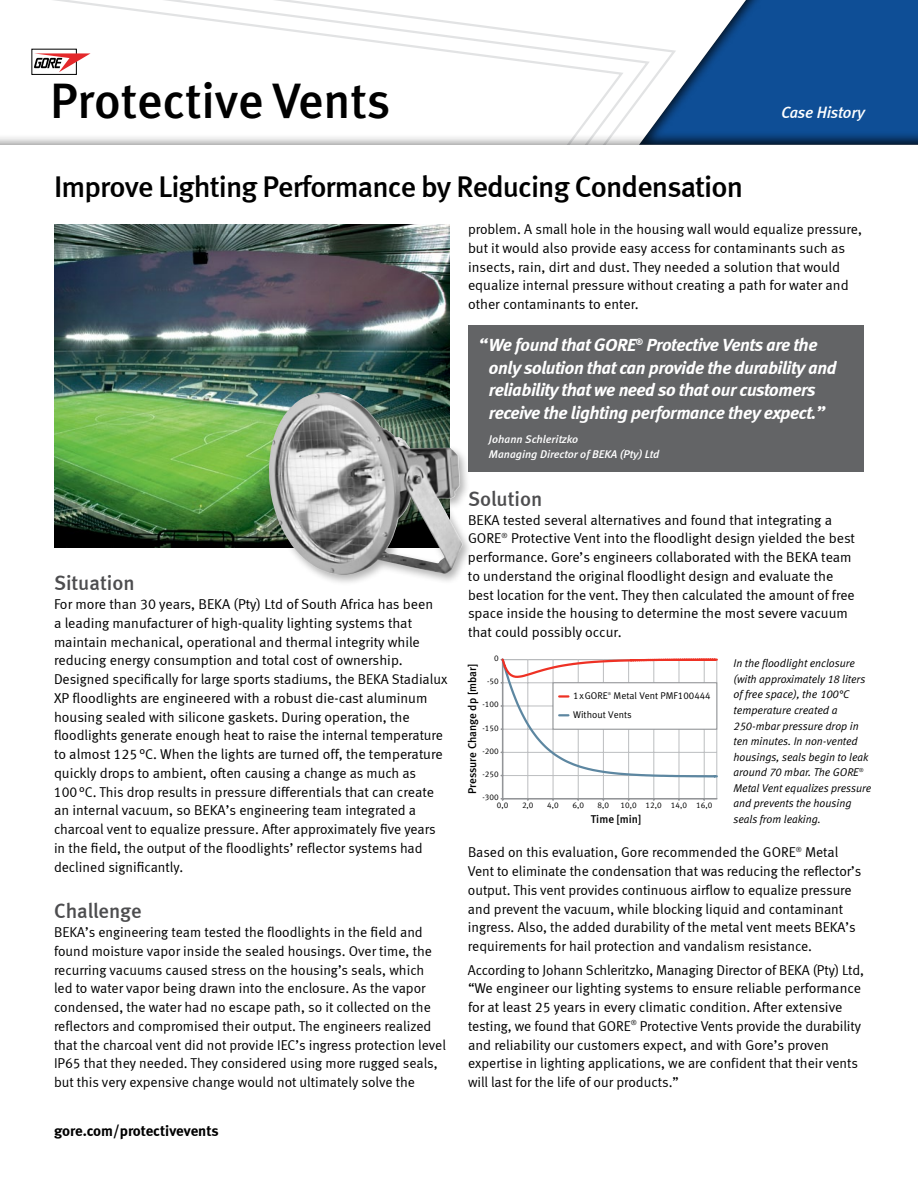
<style>
.page{position:relative;width:918px;height:1188px;background:#fff}
.page>*{position:absolute;margin:0;border:0;box-sizing:border-box;transform-origin:0 0}
.t1{font:49.65px "Meta Medium LF";color:#000}
.t2{font:30px "Meta Medium LF";letter-spacing:-.03em;color:#000}
.t3{font:21px "Meta Medium LF";color:#4d4d4f}
.t4{font:italic 18px/22.5px "Meta Bold LF";letter-spacing:-.02em;color:#fff}
.t5{font:italic 16.5px "Meta Medium LF";letter-spacing:-.01em;color:#fff}
.t6{font:15px "Meta Bold LF";color:#000}
.t7{font:14.25px/18.8px "Meta Normal LF";color:#000}
.t8{font:italic 11.25px/15.6px "Meta Normal LF";color:#000}
.t9{font:italic 11.25px/15px "Meta Medium LF";color:#fff}
.t10{font:11.25px "Meta Medium LF";color:#000}
.t11{font:9.75px "Meta Normal LF";letter-spacing:.005em;color:#000}
.t12{font:8.25px "Meta Normal LF";color:#000}
.t13{font:3.9px "Meta Normal LF";color:#000}
</style>
<div class="page">
<img style="left:54px;top:224px;width:396px;height:323px">
<div style="left:0;top:0;width:918px;height:147px;background:#000;opacity:.7"></div>
<div style="left:638px;top:0;width:280px;height:146px;background:#000;opacity:.75"></div>
<svg style="left:500px;top:658px;width:218px;height:142px"></svg>
<div style="left:468px;top:326px;width:396px;height:146px;background:#636466"></div>
<div style="left:264px;top:389px;width:209px;height:198px;background:#000;opacity:.3"></div>
<img style="left:268px;top:392px;width:195px;height:187px">
<div style="left:32px;top:49px;width:44px;height:25px;background:#fff"></div>
<div style="left:32px;top:49px;width:45px;height:26px;border:1px solid #000"></div>
<svg style="left:34px;top:53px;width:57px;height:19px"></svg>
<h1 class="t1" style="left:50px;top:72px;width:342px">Protective Vents</h1>
<p class="t5" style="left:781px;top:102px;width:85px">Case History</p>
<h2 class="t2" style="left:54px;top:169px;width:691px">Improve Lighting Performance by Reducing Condensation</h2>
<p class="t7" style="left:468px;top:220px;width:395px">problem. A small hole in the housing wall would equalize pressure, but it would also provide easy access for contaminants such as insects, rain, dirt and dust. They needed a solution that would equalize internal pressure without creating a path for water and other contaminants to enter.</p>
<h3 class="t3" style="left:54px;top:571px;width:82px">Situation</h3>
<p class="t7" style="left:54px;top:595px;width:395px">For more than 30 years, BEKA (Pty) Ltd of South Africa has been<br>a leading manufacturer of high-quality lighting systems that maintain mechanical, operational and thermal integrity while reducing energy consumption and total cost of ownership.<br>Designed specifically for large sports stadiums, the BEKA Stadialux XP floodlights are engineered with a robust die-cast aluminum housing sealed with silicone gaskets. During operation, the floodlights generate enough heat to raise the internal temperature to almost 125°C. When the lights are turned off, the temperature quickly drops to ambient, often causing a change as much as 100°C. This drop results in pressure differentials that can create an internal vacuum, so BEKA’s engineering team integrated a charcoal vent to equalize pressure. After approximately five years in the field, the output of the floodlights’ reflector systems had declined significantly.</p>
<h3 class="t3" style="left:54px;top:899px;width:89px">Challenge</h3>
<p class="t7" style="left:54px;top:923px;width:394px">BEKA’s engineering team tested the floodlights in the field and found moisture vapor inside the sealed housings. Over time, the recurring vacuums caused stress on the housing’s seals, which led to water vapor being drawn into the enclosure. As the vapor condensed, the water had no escape path, so it collected on the reflectors and compromised their output. The engineers realized that the charcoal vent did not provide IEC’s ingress protection level IP65 that they needed. They considered using more rugged seals, but this very expensive change would not ultimately solve the</p>
<p class="t6" style="left:54px;top:1121px;width:166px">gore.com/protectivevents</p>
<p class="t4" style="left:489px;top:334px;width:349px;text-indent:-10px">“We found that GORE<sup>®</sup> Protective Vents are the only solution that can provide the durability and reliability that we need so that our customers receive the lighting performance they expect.”</p>
<p class="t9" style="left:489px;top:431px;width:172px">Johann Schleritzko<br>Managing Director of BEKA (Pty) Ltd</p>
<h3 class="t3" style="left:468px;top:486px;width:76px">Solution</h3>
<p class="t7" style="left:468px;top:510px;width:389px">BEKA tested several alternatives and found that integrating a GORE<sup>®</sup> Protective Vent into the floodlight design yielded the best performance. Gore’s engineers collaborated with the BEKA team to understand the original floodlight design and evaluate the best location for the vent. They then calculated the amount of free space inside the housing to determine the most severe vacuum that could possibly occur.</p>
<p class="t12" style="left:494px;top:653px;width:6px">0</p>
<p class="t10" style="left:466px;top:794px;width:132px;rotate:-90deg">Pressure Change dp [mbar]</p>
<p class="t12" style="left:487px;top:677px;width:13px">-50</p>
<p class="t11" style="left:573px;top:690px;width:36px">1xGORE</p>
<p class="t13" style="left:608px;top:692px;width:5px">®</p>
<p class="t11" style="left:614px;top:690px;width:99px">Metal Vent PMF100444</p>
<p class="t12" style="left:482px;top:700px;width:18px">-100</p>
<p class="t11" style="left:573px;top:709px;width:60px">Without Vents</p>
<p class="t12" style="left:482px;top:723px;width:18px">-150</p>
<p class="t12" style="left:482px;top:746px;width:18px">-200</p>
<p class="t12" style="left:482px;top:769px;width:18px">-250</p>
<p class="t12" style="left:482px;top:793px;width:18px">-300</p>
<p class="t12" style="left:497px;top:800px;width:13px">0,0</p>
<p class="t12" style="left:522px;top:800px;width:13px">2,0</p>
<p class="t12" style="left:547px;top:800px;width:13px">4,0</p>
<p class="t12" style="left:572px;top:800px;width:13px">6,0</p>
<p class="t12" style="left:598px;top:800px;width:13px">8,0</p>
<p class="t12" style="left:621px;top:800px;width:93px">10,0 12,0 14,0 16,0</p>
<p class="t10" style="left:591px;top:812px;width:52px">Time [min]</p>
<p class="t8" style="left:734px;top:656px;width:139px">In the floodlight enclosure (with approximately 18 liters of free space), the 100°C temperature created a<br>250-mbar pressure drop in ten minutes. In non-vented housings, seals begin to leak around 70 mbar. The GORE<sup>®<br></sup>Metal Vent equalizes pressure and prevents the housing seals from leaking.</p>
<p class="t7" style="left:468px;top:843px;width:395px">Based on this evaluation, Gore recommended the GORE<sup>®</sup> Metal Vent to eliminate the condensation that was reducing the reflector’s output. This vent provides continuous airflow to equalize pressure and prevent the vacuum, while blocking liquid and contaminant ingress. Also, the added durability of the metal vent meets BEKA’s requirements for hail protection and vandalism resistance.</p>
<p class="t7" style="left:468px;top:960px;width:397px">According to Johann Schleritzko, Managing Director of BEKA (Pty) Ltd, “We engineer our lighting systems to ensure reliable performance for at least 25 years in every climatic condition. After extensive testing, we found that GORE<sup>®</sup> Protective Vents provide the durability and reliability our customers expect, and with Gore’s proven expertise in lighting applications, we are confident that their vents will last for the life of our products.”</p>
</div>
